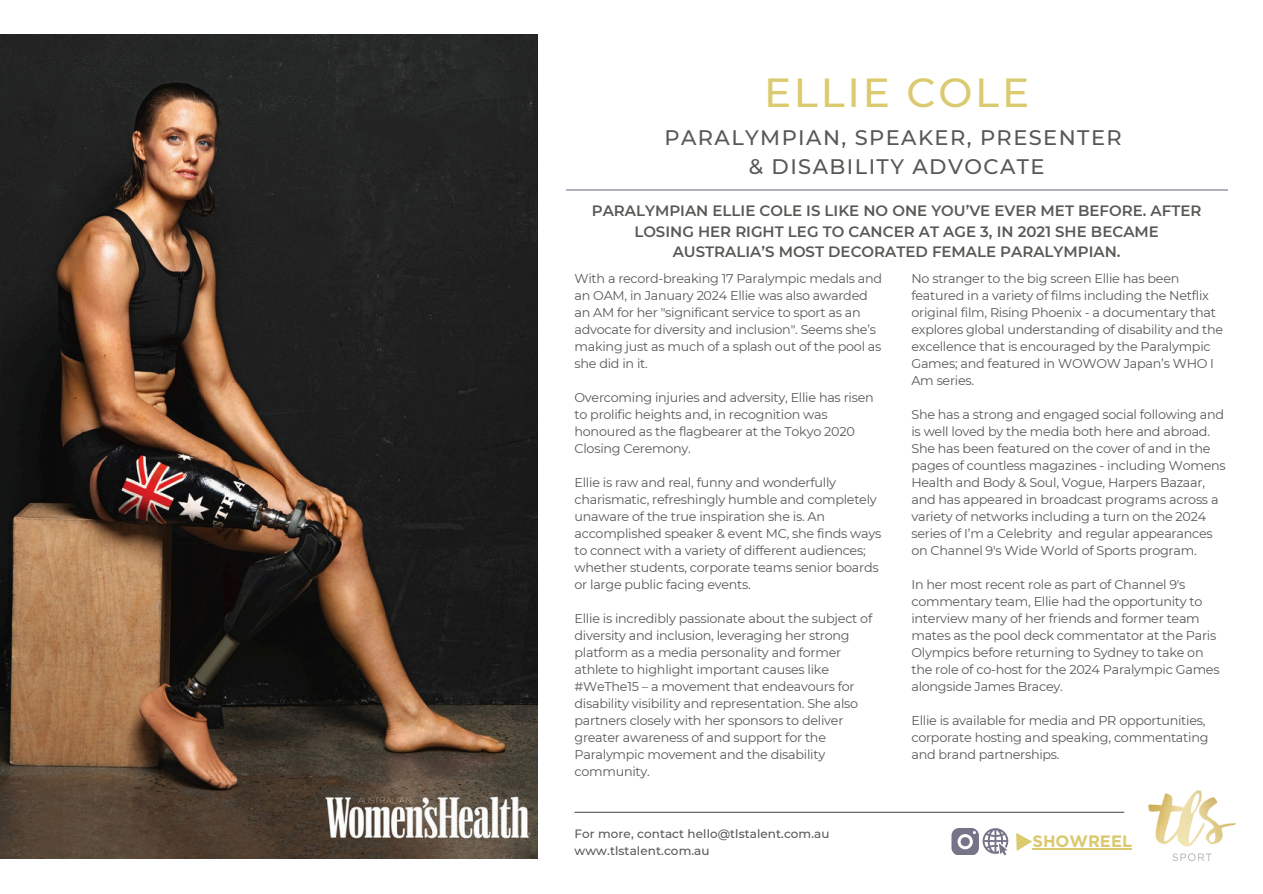
<style>
.page{position:relative;width:1263px;height:894px;background:#fff}
.page>*{position:absolute;margin:0;border:0;box-sizing:border-box;transform-origin:0 0}
.t1{font:500 40.5px "Montserrat";letter-spacing:.07em;color:#dbca6f}
.t2{font:500 21px/29.2px "Montserrat";letter-spacing:.07em;color:#585955;text-align:center}
.t3{font:700 16.5px "Gotham";color:#dbc96e}
.t4{font:600 15px/20.2px "Montserrat";color:#585955;text-align:center}
.t5{font:12.75px/17px "Montserrat";letter-spacing:-.02em;color:#585955}
.t6{font:500 12px "Montserrat";letter-spacing:.005em;color:#585955}
</style>
<div class="page">
<hr style="left:566px;top:189px;width:661px;height:1px;background:#b0b0bf">
<img style="left:0;top:35px;width:538px;height:823px">
<svg style="left:951px;top:828px;width:57px;height:26px"></svg>
<svg style="left:1016px;top:833px;width:16px;height:18px"></svg>
<hr style="left:1032px;top:848px;width:100px;height:1px;background:#dbc96e">
<img style="left:1148px;top:790px;width:88px;height:71px">
<hr style="left:574px;top:811px;width:550px;height:1px;background:#585955">
<p class="t1" style="left:764px;top:67px;width:267px">ELLIE COLE</p>
<h2 class="t2" style="left:664px;top:123px;width:459px">PARALYMPIAN, SPEAKER, PRESENTER &amp; DISABILITY ADVOCATE</h2>
<h1 class="t4" style="left:592px;top:201px;width:611px">PARALYMPIAN ELLIE COLE IS LIKE NO ONE YOU’VE EVER MET BEFORE. AFTER<br>LOSING HER RIGHT LEG TO CANCER AT AGE 3, IN 2021 SHE BECAME<br>AUSTRALIA’S MOST DECORATED FEMALE PARALYMPIAN.</h1>
<h3 class="t5" style="left:574px;top:270px;width:309px">With a record-breaking 17 Paralympic medals and an OAM, in January 2024 Ellie was also awarded an AM for her "significant service to sport as an advocate for diversity and inclusion". Seems she’s making just as much of a splash out of the pool as she did in it.</h3>
<p class="t5" style="left:574px;top:389px;width:301px">Overcoming injuries and adversity, Ellie has risen to prolific heights and, in recognition was honoured as the flagbearer at the Tokyo 2020<br>Closing Ceremony.</p>
<p class="t5" style="left:574px;top:474px;width:308px">Ellie is raw and real, funny and wonderfully charismatic, refreshingly humble and completely unaware of the true inspiration she is. An accomplished speaker &amp; event MC, she finds ways to connect with a variety of different audiences; whether students, corporate teams senior boards or large public facing events.</p>
<p class="t5" style="left:574px;top:610px;width:299px">Ellie is incredibly passionate about the subject of diversity and inclusion, leveraging her strong platform as a media personality and former athlete to highlight important causes like #WeThe15 – a movement that endeavours for disability visibility and representation. She also partners closely with her sponsors to deliver greater awareness of and support for the Paralympic movement and the disability community.</p>
<p class="t6" style="left:574px;top:826px;width:257px">For more, contact hello@tlstalent.com.au</p>
<p class="t6" style="left:574px;top:843px;width:137px">www.tlstalent.com.au</p>
<p class="t5" style="left:911px;top:270px;width:313px">No stranger to the big screen Ellie has been featured in a variety of films including the Netflix original film, Rising Phoenix - a documentary that explores global understanding of disability and the excellence that is encouraged by the Paralympic Games; and featured in WOWOW Japan’s WHO I Am series.</p>
<p class="t5" style="left:911px;top:406px;width:316px">She has a strong and engaged social following and is well loved by the media both here and abroad.<br>She has been featured on the cover of and in the pages of countless magazines - including Womens Health and Body &amp; Soul, Vogue, Harpers Bazaar, and has appeared in broadcast programs across a variety of networks including a turn on the 2024 series of I’m a Celebrity and regular appearances on Channel 9's Wide World of Sports program.</p>
<p class="t5" style="left:911px;top:576px;width:310px">In her most recent role as part of Channel 9's commentary team, Ellie had the opportunity to interview many of her friends and former team mates as the pool deck commentator at the Paris Olympics before returning to Sydney to take on the role of co-host for the 2024 Paralympic Games alongside James Bracey.</p>
<p class="t5" style="left:911px;top:712px;width:299px">Ellie is available for media and PR opportunities, corporate hosting and speaking, commentating and brand partnerships.</p>
<p class="t3" style="left:1032px;top:831px;width:101px">SHOWREEL</p>
</div>
